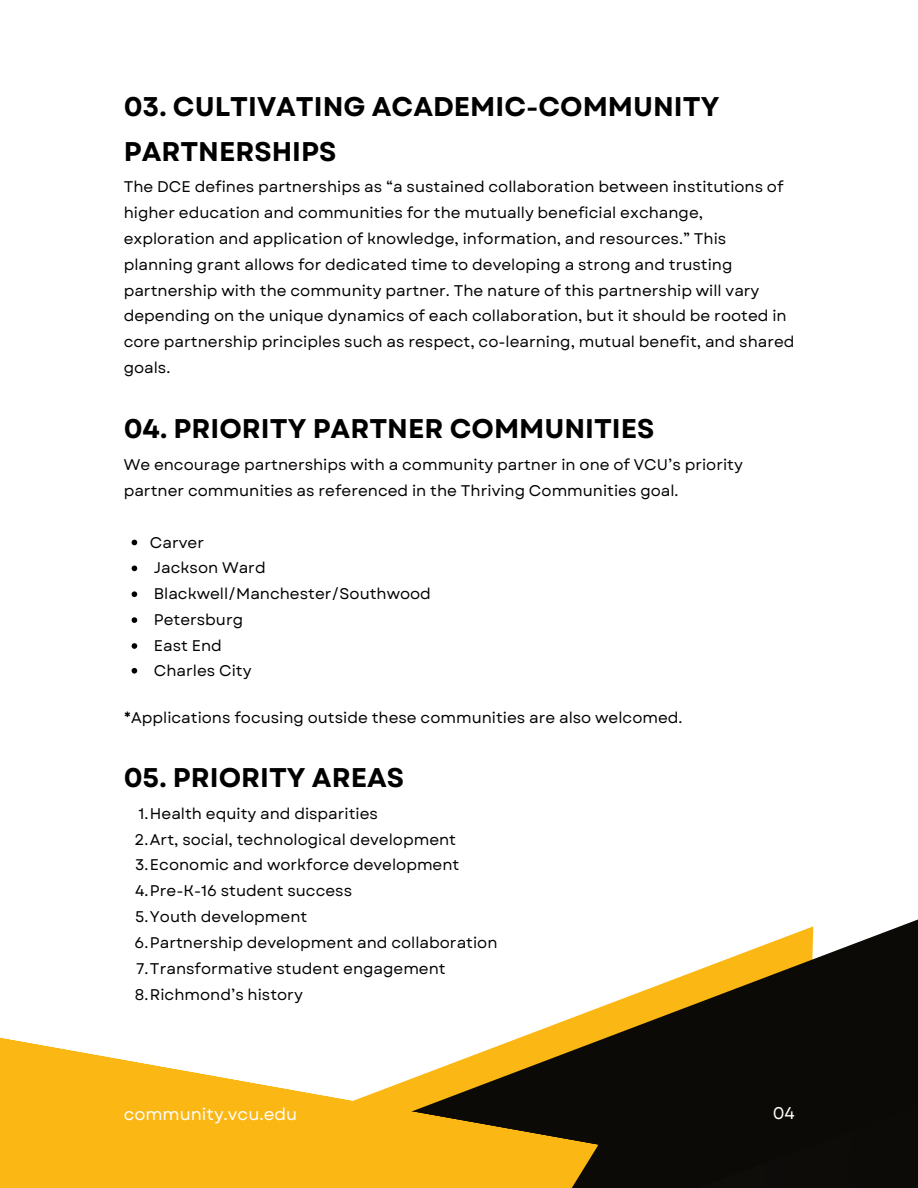
<style>
.page{position:relative;width:918px;height:1188px;background:#fff}
.page>*{position:absolute;margin:0;border:0;box-sizing:border-box;transform-origin:0 0}
.t1{font:700 27px/45px "Garet";color:#000}
.t2{font:16.95px "Garet";color:#fff}
.t3{font:15.45px/25.8px "Garet";color:#000}
</style>
<div class="page">
<svg style="left:579px;top:919px;width:339px;height:96px"></svg>
<div style="left:521px;top:1015px;width:397px;height:173px;background:#0c0a07"></div>
<svg style="left:0;top:1037px;width:599px;height:151px;fill:#fbb714"></svg>
<svg style="left:132px;top:540px;width:5px;height:5px"></svg>
<svg style="left:132px;top:566px;width:5px;height:5px"></svg>
<svg style="left:132px;top:591px;width:5px;height:6px"></svg>
<svg style="left:132px;top:617px;width:5px;height:6px"></svg>
<svg style="left:132px;top:643px;width:5px;height:6px"></svg>
<svg style="left:132px;top:668px;width:5px;height:6px"></svg>
<p class="t1" style="left:124px;top:84px;width:597px">03. CULTIVATING ACADEMIC-COMMUNITY<br>PARTNERSHIPS</p>
<p class="t3" style="left:124px;top:174px;width:672px">The DCE defines partnerships as “a sustained collaboration between institutions of higher education and communities for the mutually beneficial exchange, exploration and application of knowledge, information, and resources.” This planning grant allows for dedicated time to developing a strong and trusting partnership with the community partner. The nature of this partnership will vary depending on the unique dynamics of each collaboration, but it should be rooted in core partnership principles such as respect, co-learning, mutual benefit, and shared goals.</p>
<p class="t1" style="left:124px;top:407px;width:532px">04. PRIORITY PARTNER COMMUNITIES</p>
<p class="t3" style="left:124px;top:452px;width:621px">We encourage partnerships with a community partner in one of VCU’s priority partner communities as referenced in the Thriving Communities goal.</p>
<p class="t3" style="left:150px;top:529px;width:56px">Carver</p>
<p class="t3" style="left:154px;top:555px;width:113px">Jackson Ward</p>
<p class="t3" style="left:154px;top:581px;width:279px">Blackwell/Manchester/Southwood</p>
<p class="t3" style="left:154px;top:607px;width:91px">Petersburg</p>
<p class="t3" style="left:154px;top:633px;width:70px">East End</p>
<h1 class="t3" style="left:154px;top:658px;width:99px">Charles City</h1>
<p class="t3" style="left:124px;top:705px;width:560px">*Applications focusing outside these communities are also welcomed.</p>
<p class="t1" style="left:124px;top:755px;width:282px">05. PRIORITY AREAS</p>
<p class="t3" style="left:138px;top:800px;width:241px">1.Health equity and disparities</p>
<p class="t3" style="left:135px;top:826px;width:323px">2.Art, social, technological development</p>
<p class="t3" style="left:135px;top:852px;width:326px">3.Economic and workforce development</p>
<p class="t3" style="left:135px;top:878px;width:219px">4.Pre-K-16 student success</p>
<p class="t3" style="left:135px;top:904px;width:174px">5.Youth development</p>
<p class="t3" style="left:135px;top:930px;width:364px">6.Partnership development and collaboration</p>
<p class="t3" style="left:136px;top:956px;width:311px">7.Transformative student engagement</p>
<p class="t3" style="left:135px;top:982px;width:169px">8.Richmond’s history</p>
<p class="t2" style="left:124px;top:1102px;width:175px">community.vcu.edu</p>
<p class="t2" style="left:773px;top:1101px;width:24px">04</p>
</div>
